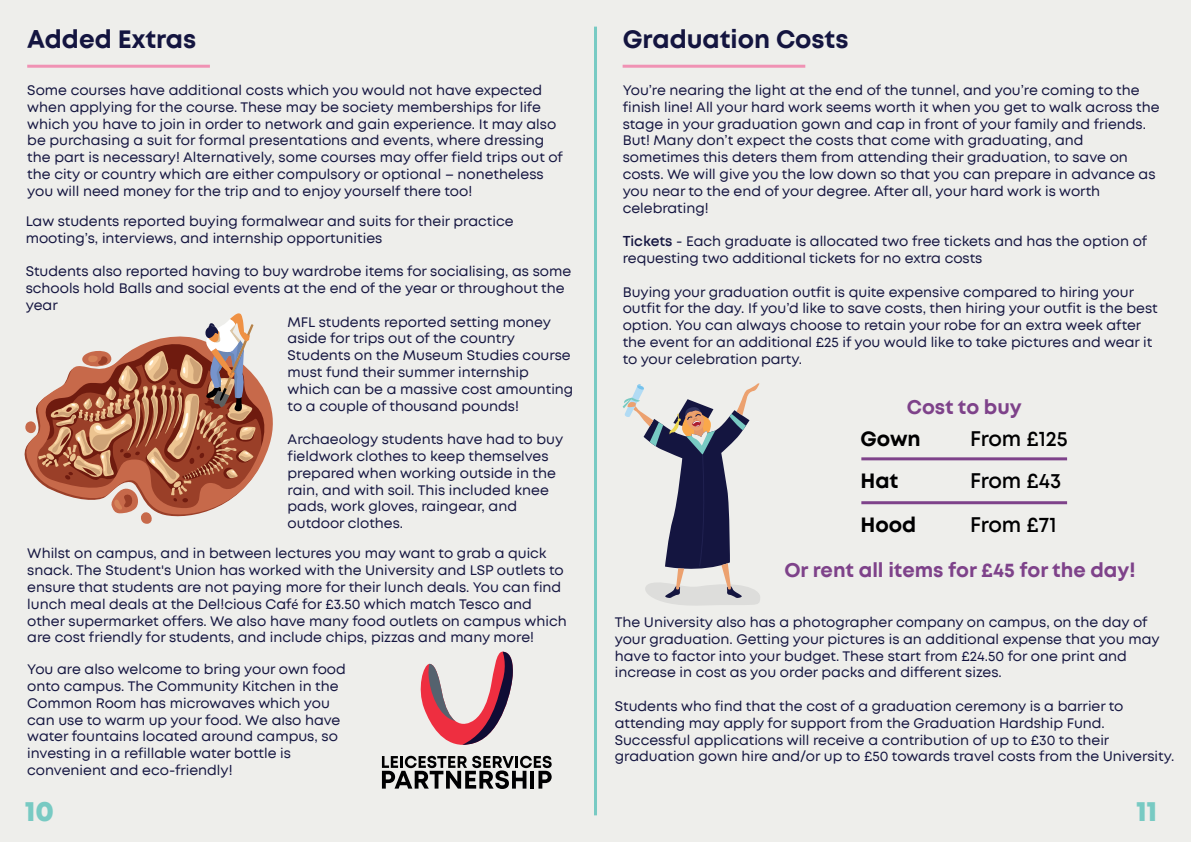
<style>
.page{position:relative;width:1191px;height:842px;background:#eeeeeb}
.page>*{position:absolute;margin:0;border:0;box-sizing:border-box;transform-origin:0 0}
.t1{font:800 28px "Mont";color:#78cac3}
.t2{font:700 25px "Mont";color:#141540}
.t3{font:600 20.6px/42.1px "Mont";color:#000001}
.t4{font:700 20.6px/42.1px "Mont";color:#000001}
.t5{font:700 19.7px "Mont";color:#7e428a}
.t6{font:14px/16.8px "Mont";color:#141540}
.s1{font-weight:600}
.s2{font-family:"Myriad Pro"}
</style>
<div class="page">
<hr style="left:594px;top:27px;width:3px;height:788px;background:#78cac3">
<hr style="left:27px;top:65px;width:183px;height:3px;background:#f092b4">
<hr style="left:622px;top:65px;width:183px;height:3px;background:#f092b4">
<svg style="left:622px;top:383px;width:138px;height:223px"></svg>
<hr style="left:861px;top:457px;width:206px;height:3px;background:#7e428a">
<hr style="left:861px;top:501px;width:206px;height:3px;background:#7e428a">
<svg style="left:25px;top:313px;width:245px;height:211px"></svg>
<svg style="left:382px;top:756px;width:169px;height:33px"></svg>
<svg style="left:420px;top:651px;width:93px;height:94px"></svg>
<h2 class="t2" style="left:622px;top:27px;width:227px">Graduation Costs</h2>
<p class="t6" style="left:622px;top:82px;width:538px">You’re nearing the light at the end of the tunnel, and you’re coming to the finish line! All your hard work seems worth it when you get to walk across the stage in your graduation gown and cap in front of your family and friends.<br>But! Many don’t expect the costs that come with graduating, and sometimes this deters them from attending their graduation, to save on costs. We will give you the low down so that you can prepare in advance as you near to the end of your degree. After all, your hard work is worth celebrating!</p>
<p class="t6" style="left:622px;top:234px;width:526px"><span class="s1">Tickets</span> - Each graduate is allocated two free tickets and has the option of requesting two additional tickets for no extra costs</p>
<p class="t6" style="left:622px;top:284px;width:536px">Buying your graduation outfit is quite expensive compared to hiring your outfit for the day. If you’d like to save costs, then hiring your outfit is the best option. You can always choose to retain your robe for an extra week after the event for an additional £25 if you would like to take pictures and wear it to your celebration party.</p>
<h2 class="t2" style="left:27px;top:27px;width:171px">Added Extras</h2>
<p class="t6" style="left:27px;top:82px;width:537px">Some courses have additional costs which you would not have expected when applying for the course. These may be society memberships for life which you have to join in order to network and gain experience. It may also be purchasing a suit for formal presentations and events, where dressing the part is necessary! Alternatively, some courses may offer field trips out of the city or country which are either compulsory or optional – nonetheless you will need money for the trip and to enjoy yourself there too!</p>
<p class="t6" style="left:26px;top:213px;width:489px">Law students reported buying formalwear and suits for their practice mooting’s, interviews, and internship opportunities</p>
<p class="t6" style="left:26px;top:263px;width:547px">Students also reported having to buy wardrobe items for socialising, as some</p>
<p class="t6" style="left:26px;top:280px;width:540px">schools hold Balls and social events at the end of the year or throughout the</p>
<p class="t6" style="left:26px;top:297px;width:33px">year</p>
<p class="t6" style="left:287px;top:314px;width:265px">MFL students reported setting money</p>
<p class="t6" style="left:287px;top:331px;width:229px">aside for trips out of the country</p>
<p class="t6" style="left:287px;top:347px;width:285px">Students on the Museum Studies course</p>
<p class="t6" style="left:287px;top:364px;width:243px">must fund their summer internship</p>
<p class="t6" style="left:287px;top:381px;width:287px">which can be a massive cost amounting</p>
<p class="t6" style="left:287px;top:398px;width:233px">to a couple of thousand pounds!</p>
<p class="t6" style="left:287px;top:431px;width:277px">Archaeology students have had to buy fieldwork clothes to keep themselves prepared when working outside in the rain, and with soil. This included knee pads, work gloves, raingear, and outdoor clothes.</p>
<h3 class="t4" style="left:860px;top:419px;width:62px">Gown<br>Hat</h3>
<h3 class="t5" style="left:906px;top:397px;width:116px">Cost to buy</h3>
<h3 class="t3" style="left:970px;top:419px;width:99px">From £125<br>From £43</h3>
<h3 class="t3" style="left:970px;top:505px;width:88px">From £71</h3>
<h3 class="t4" style="left:860px;top:505px;width:57px">Hood</h3>
<p class="t6" style="left:27px;top:546px;width:541px">Whilst on campus, and in between lectures you may want to grab a quick snack. The Student's Union has worked with the University and LSP outlets to ensure that students are not paying more for their lunch deals. You can find lunch meal deals at the Del!cious Caf<span class="s2">é</span> for £3.50 which match Tesco and other supermarket offers. We also have many food outlets on campus which are cost friendly for students, and include chips, pizzas and many more!</p>
<p class="t6" style="left:27px;top:661px;width:320px">You are also welcome to bring your own food onto campus. The Community Kitchen in the Common Room has microwaves which you can use to warm up your food. We also have water fountains located around campus, so investing in a refillable water bottle is convenient and eco-friendly!</p>
<h3 class="t5" style="left:784px;top:561px;width:352px">Or rent all items for £45 for the day!</h3>
<p class="t6" style="left:615px;top:614px;width:546px">The University also has a photographer company on campus, on the day of your graduation. Getting your pictures is an additional expense that you may have to factor into your budget. These start from £24.50 for one print and increase in cost as you order packs and different sizes.</p>
<p class="t6" style="left:615px;top:698px;width:561px">Students who find that the cost of a graduation ceremony is a barrier to attending may apply for support from the Graduation Hardship Fund.<br>Successful applications will receive a contribution of up to £30 to their graduation gown hire and/or up to £50 towards travel costs from the University.</p>
<h1 class="t1" style="left:25px;top:797px;width:31px">10</h1>
<h1 class="t1" style="left:1136px;top:797px;width:23px">11</h1>
</div>
